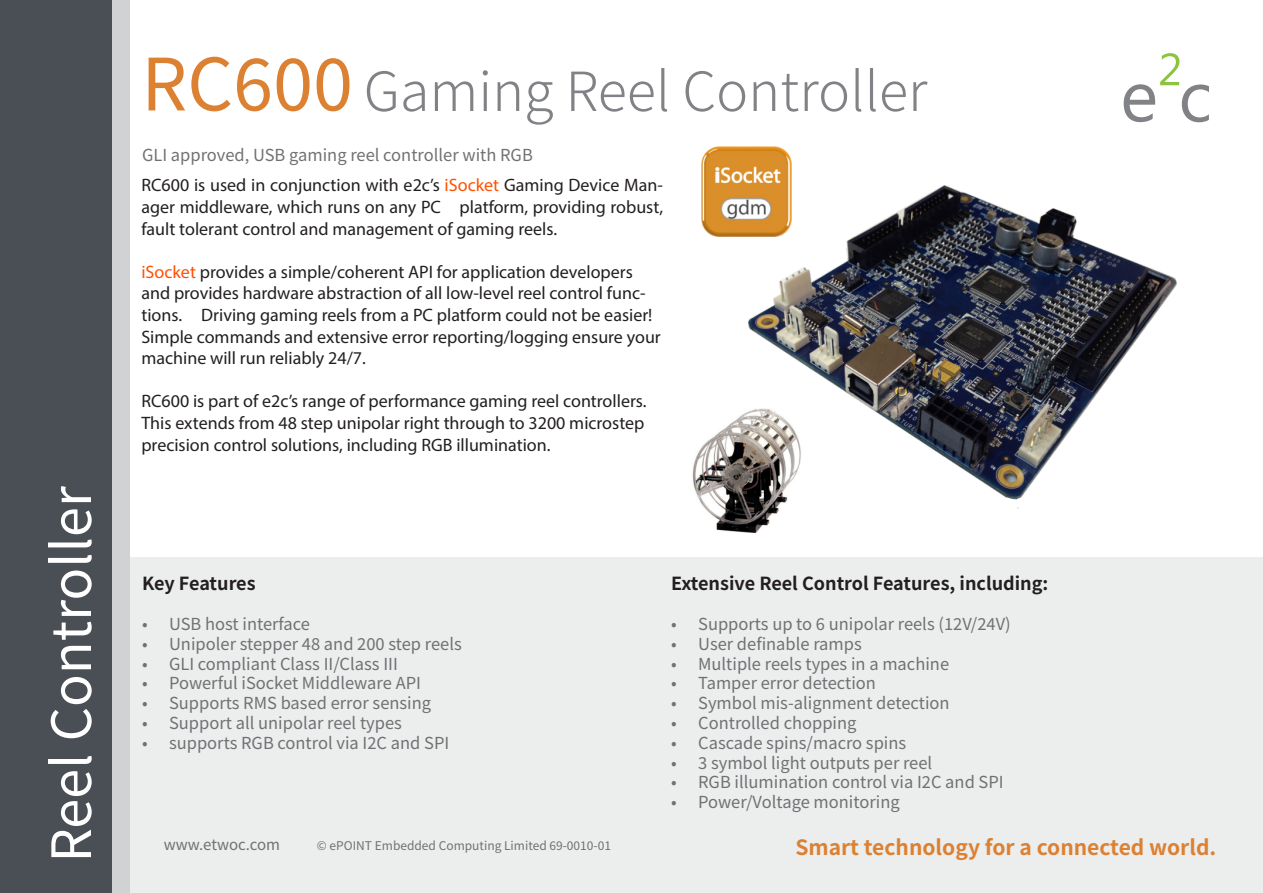
<style>
.page{position:relative;width:1263px;height:893px;background:#fff}
.page>*{position:absolute;margin:0;border:0;box-sizing:border-box;transform-origin:0 0}
.t1{font:72px "Noto Sans KR";color:#dc8132}
.t2{font:300 54px "Noto Sans KR";color:#808285}
.t3{font:54px "Noto Sans KR";color:#fff}
.t4{font:700 21px "Noto Sans KR";color:#dc8132}
.t5{font:18px/21.6px "Myriad Pro";color:#231f20;text-align:justify}
.t6{font:700 18px "Noto Sans KR";color:#231f20}
.t7{font:16.5px "Noto Sans KR";color:#717074}
.t8{font:15px "Noto Sans KR";color:#717074}
.t9{font:12px "Noto Sans KR";color:#717074}
.s1{color:#ff5000}
</style>
<div class="page">
<img style="left:692px;top:426px;width:87px;height:107px">
<div style="left:0;top:557px;width:1263px;height:336px;background:#eceded"></div>
<div style="left:0;top:0;width:113px;height:893px;background:#4a4f55"></div>
<div style="left:113px;top:0;width:17px;height:893px;background:#d1d2d4"></div>
<svg style="left:1124px;top:53px;width:85px;height:69px"></svg>
<img style="left:727px;top:185px;width:449px;height:324px">
<img style="left:701px;top:147px;width:90px;height:90px">
<p class="t3" style="left:41px;top:862px;width:378px;rotate:-90deg">Reel Controller</p>
<p class="t1" style="left:141px;top:43px;width:213px">RC600</p>
<p class="t2" style="left:364px;top:61px;width:565px">Gaming Reel Controller</p>
<p class="t7" style="left:142px;top:145px;width:392px">GLI approved, USB gaming reel controller with RGB</p>
<p class="t5" style="left:141px;top:174px;width:523px">RC600 is used in conjunction with e2c’s <span class="s1">iSocket</span> Gaming Device Man&shy;ager middleware, which runs on any PC platform, providing robust, fault tolerant control and management of gaming reels.</p>
<p class="t5" style="left:141px;top:261px;width:521px;text-align:left"><span class="s1">iSocket</span> provides a simple/coherent API for application developers and provides hardware abstraction of all low-level reel control func&shy;tions. Driving gaming reels from a PC platform could not be easier!<br>Simple commands and extensive error reporting/logging ensure your machine will run reliably 24/7.</p>
<p class="t5" style="left:141px;top:390px;width:507px">RC600 is part of e2c’s range of performance gaming reel controllers.<br>This extends from 48 step unipolar right through to 3200 microstep precision control solutions, including RGB illumination.</p>
<p class="t6" style="left:142px;top:574px;width:115px">Key Features</p>
<p class="t7" style="left:142px;top:615px;width:169px">• USB host interface</p>
<p class="t7" style="left:142px;top:634px;width:321px">• Unipoler stepper 48 and 200 step reels</p>
<p class="t7" style="left:142px;top:654px;width:257px">• GLI compliant Class II/Class III</p>
<p class="t7" style="left:142px;top:674px;width:280px">• Powerful iSocket Middleware API</p>
<p class="t7" style="left:142px;top:694px;width:291px">• Supports RMS based error sensing</p>
<p class="t7" style="left:142px;top:714px;width:261px">• Support all unipolar reel types</p>
<p class="t7" style="left:142px;top:733px;width:309px">• supports RGB control via I2C and SPI</p>
<p class="t6" style="left:671px;top:574px;width:379px">Extensive Reel Control Features, including:</p>
<p class="t7" style="left:671px;top:615px;width:341px">• Supports up to 6 unipolar reels (12V/24V)</p>
<p class="t7" style="left:671px;top:634px;width:192px">• User definable ramps</p>
<p class="t7" style="left:671px;top:654px;width:279px">• Multiple reels types in a machine</p>
<p class="t7" style="left:671px;top:674px;width:206px">• Tamper error detection</p>
<p class="t7" style="left:671px;top:694px;width:280px">• Symbol mis-alignment detection</p>
<p class="t7" style="left:671px;top:714px;width:187px">• Controlled chopping</p>
<p class="t7" style="left:671px;top:733px;width:237px">• Cascade spins/macro spins</p>
<p class="t7" style="left:671px;top:753px;width:263px">• 3 symbol light outputs per reel</p>
<p class="t7" style="left:671px;top:773px;width:334px">• RGB illumination control via I2C and SPI</p>
<p class="t7" style="left:671px;top:793px;width:230px">• Power/Voltage monitoring</p>
<p class="t8" style="left:164px;top:836px;width:118px">www.etwoc.com</p>
<p class="t9" style="left:317px;top:838px;width:296px">© ePOINT Embedded Computing Limited 69-0010-01</p>
<p class="t4" style="left:795px;top:835px;width:422px">Smart technology for a connected world.</p>
</div>
